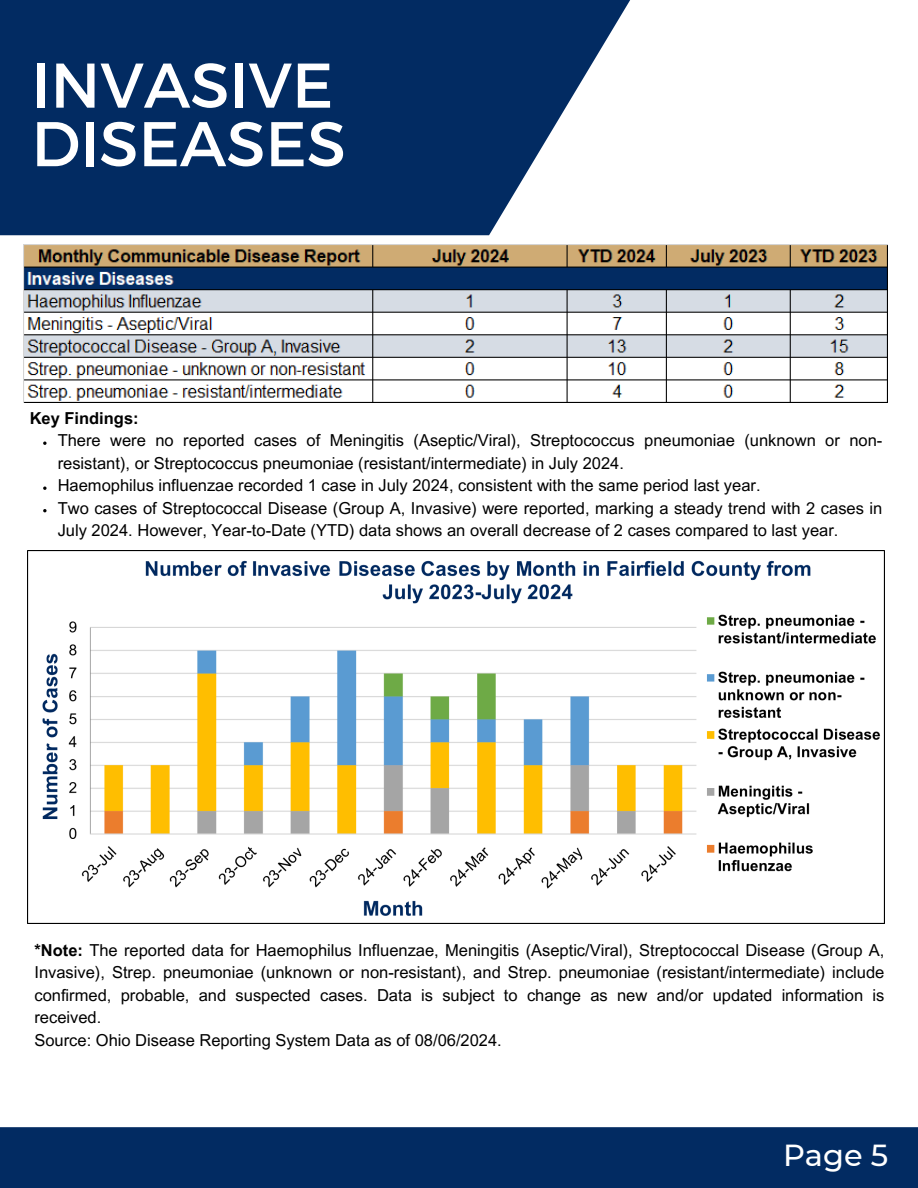
<style>
.page{position:relative;width:918px;height:1188px;background:#fff}
.page>*{position:absolute;margin:0;border:0;box-sizing:border-box;transform-origin:0 0}
.t1{font:63px "Montserrat";color:#fff}
.t2{font:500 30.3px "Montserrat";color:#fff}
.t3{font:16.5px/22.5px "Arial MT Pro";color:#000}
.t4{font:700 16.5px "Arial MT Pro";color:#000}
.s1{font-weight:700}
</style>
<div class="page">
<svg style="left:0;top:0;width:630px;height:235px;background:#1d4273"></svg>
<div style="left:0;top:1127px;width:918px;height:61px;background:#022b62"></div>
<img style="left:28px;top:550px;width:857px;height:374px">
<img style="left:24px;top:245px;width:864px;height:157px">
<svg style="left:43px;top:442px;width:4px;height:3px"></svg>
<svg style="left:43px;top:487px;width:4px;height:3px"></svg>
<svg style="left:43px;top:509px;width:4px;height:3px"></svg>
<p class="t1" style="left:31px;top:44px;width:303px">INVASIVE</p>
<p class="t1" style="left:31px;top:103px;width:316px">DISEASES</p>
<p class="t4" style="left:30px;top:412px;width:111px">Key Findings:</p>
<h3 class="t3" style="left:58px;top:431px;width:826px">There were no reported cases of Meningitis (Aseptic/Viral), Streptococcus pneumoniae (unknown or non&shy;resistant), or Streptococcus pneumoniae (resistant/intermediate) in July 2024.</h3>
<p class="t3" style="left:58px;top:476px;width:704px">Haemophilus influenzae recorded 1 case in July 2024, consistent with the same period last year.</p>
<p class="t3" style="left:58px;top:499px;width:826px">Two cases of Streptococcal Disease (Group A, Invasive) were reported, marking a steady trend with 2 cases in<br>July 2024. However, Year-to-Date (YTD) data shows an overall decrease of 2 cases compared to last year.</p>
<p class="t3" style="left:34px;top:941px;width:851px;text-align:justify"><span class="s1">*Note:</span> The reported data for Haemophilus Influenzae, Meningitis (Aseptic/Viral), Streptococcal Disease (Group A, Invasive), Strep. pneumoniae (unknown or non-resistant), and Strep. pneumoniae (resistant/intermediate) include confirmed, probable, and suspected cases. Data is subject to change as new and/or updated information is received.</p>
<p class="t3" style="left:34px;top:1031px;width:469px">Source: Ohio Disease Reporting System Data as of 08/06/2024.</p>
<h2 class="t2" style="left:783px;top:1137px;width:107px">Page 5</h2>
</div>
